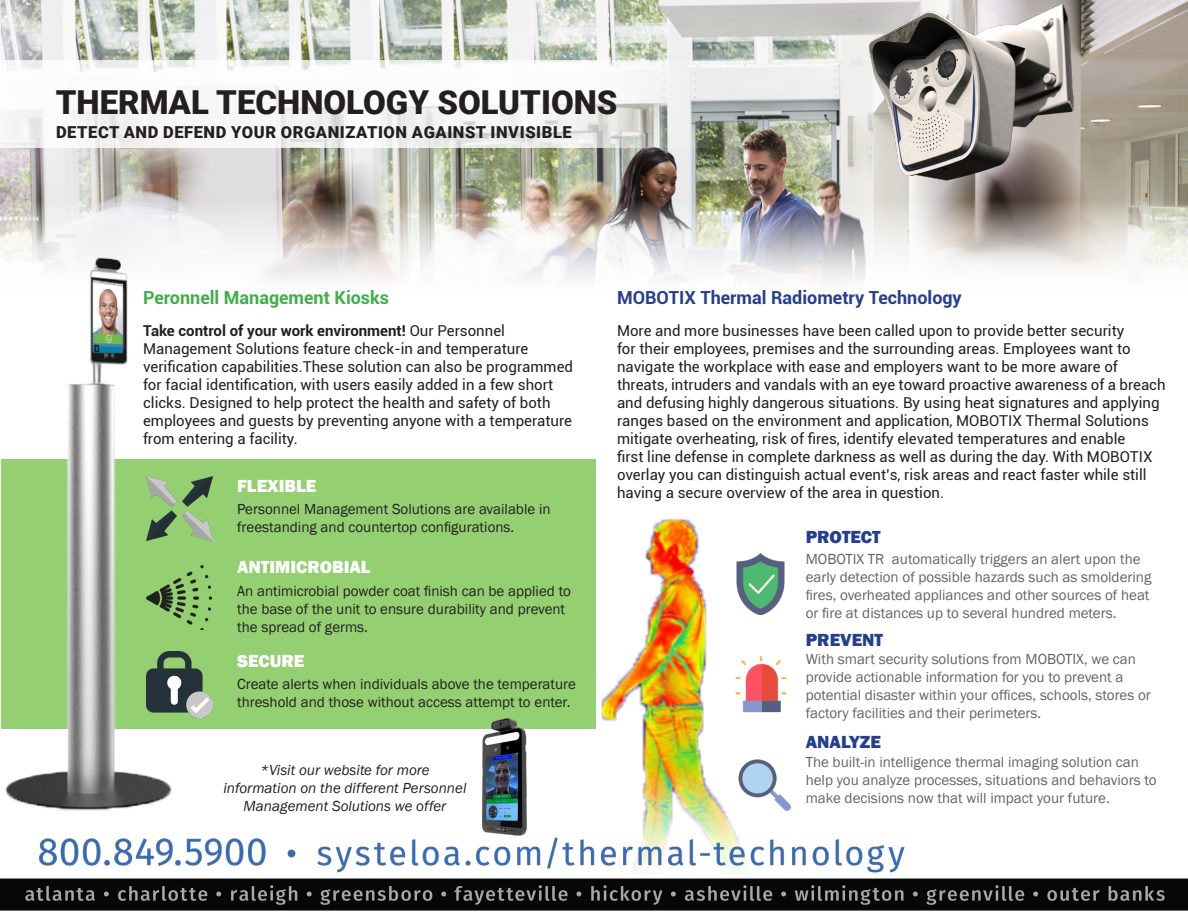
<style>
.page{position:relative;width:1188px;height:918px;background:#fff}
.page>*{position:absolute;margin:0;border:0;box-sizing:border-box;transform-origin:0 0}
.t1{font:900 33px "Roboto";color:#231f20}
.t2{font:700 18px "Roboto";color:#253f8e}
.t3{font:800 18px "Franklin Gothic";color:#fff}
.t4{font:700 18px "Roboto";color:#40ae49}
.t5{font:800 18px "Franklin Gothic";color:#253f8e}
.t6{font:900 16.5px "Roboto";letter-spacing:.035em;color:#231f20}
.t7{font:15px/18px "Roboto";color:#231f20}
.t8{font:15px/18px "Franklin Gothic";color:#646363}
.t9{font:15px/18px "Franklin Gothic";color:#231f20}
.t10{font:italic 15px/18px "Franklin Gothic";color:#231f20;text-align:center}
.s1{font-weight:700}
</style>
<div class="page">
<div style="left:1px;top:459px;width:594px;height:270px;background:#94cf72"></div>
<img style="left:595px;top:502px;width:141px;height:330px">
<img style="left:0;top:0;width:1188px;height:281px">
<img style="left:1px;top:252px;width:173px;height:559px">
<img style="left:71px;top:272px;width:69px;height:90px">
<img style="left:862px;top:2px;width:219px;height:181px">
<svg style="left:0;top:61px;width:763px;height:87px"></svg>
<img style="left:729px;top:653px;width:58px;height:62px">
<img style="left:734px;top:753px;width:57px;height:62px">
<img style="left:729px;top:553px;width:56px;height:62px">
<img style="left:147px;top:566px;width:64px;height:64px">
<img style="left:147px;top:476px;width:65px;height:65px">
<img style="left:147px;top:651px;width:65px;height:66px">
<img style="left:0;top:832px;width:1188px;height:79px">
<img style="left:480px;top:718px;width:48px;height:118px">
<p class="t1" style="left:56px;top:79px;width:563px">THERMAL TECHNOLOGY SOLUTIONS</p>
<p class="t6" style="left:56px;top:121px;width:517px">DETECT AND DEFEND YOUR ORGANIZATION AGAINST INVISIBLE</p>
<p class="t4" style="left:143px;top:285px;width:248px">Peronnell Management Kiosks</p>
<p class="t2" style="left:617px;top:285px;width:346px">MOBOTIX Thermal Radiometry Technology</p>
<p class="t7" style="left:617px;top:321px;width:550px">More and more businesses have been called upon to provide better security<br>for their employees, premises and the surrounding areas. Employees want to navigate the workplace with ease and employers want to be more aware of threats, intruders and vandals with an eye toward proactive awareness of a breach and defusing highly dangerous situations. By using heat signatures and applying ranges based on the environment and application, MOBOTIX Thermal Solutions mitigate overheating, risk of fires, identify elevated temperatures and enable<br>first line defense in complete darkness as well as during the day. With MOBOTIX overlay you can distinguish actual event’s, risk areas and react faster while still having a secure overview of the area in question.</p>
<p class="t7" style="left:143px;top:321px;width:432px"><span class="s1">Take control of your work environment!</span> Our Personnel Management Solutions feature check-in and temperature verification capabilities.These solution can also be programmed for facial identification, with users easily added in a few short clicks. Designed to help protect the health and safety of both employees and guests by preventing anyone with a temperature from entering a facility.</p>
<p class="t3" style="left:237px;top:474px;width:81px">FLEXIBLE</p>
<p class="t9" style="left:237px;top:500px;width:315px">Personnel Management Solutions are available in freestanding and countertop configurations.</p>
<p class="t3" style="left:237px;top:556px;width:135px">ANTIMICROBIAL</p>
<p class="t9" style="left:237px;top:582px;width:335px">An antimicrobial powder coat finish can be applied to the base of the unit to ensure durability and prevent the spread of germs.</p>
<p class="t3" style="left:237px;top:649px;width:69px">SECURE</p>
<p class="t9" style="left:237px;top:676px;width:340px">Create alerts when individuals above the temperature threshold and those without access attempt to enter.</p>
<p class="t10" style="left:224px;top:761px;width:244px">*Visit our website for more information on the different Personnel<br>Management Solutions we offer</p>
<p class="t5" style="left:806px;top:525px;width:77px">PROTECT</p>
<p class="t8" style="left:806px;top:550px;width:347px">MOBOTIX TR automatically triggers an alert upon the early detection of possible hazards such as smoldering fires, overheated appliances and other sources of heat or fire at distances up to several hundred meters.</p>
<p class="t5" style="left:806px;top:629px;width:79px">PREVENT</p>
<p class="t8" style="left:806px;top:650px;width:347px">With smart security solutions from MOBOTIX, we can provide actionable information for you to prevent a potential disaster within your offices, schools, stores or factory facilities and their perimeters.</p>
<p class="t5" style="left:806px;top:731px;width:77px">ANALYZE</p>
<p class="t8" style="left:806px;top:754px;width:352px">The built-in intelligence thermal imaging solution can help you analyze processes, situations and behaviors to make decisions now that will impact your future.</p>
</div>
